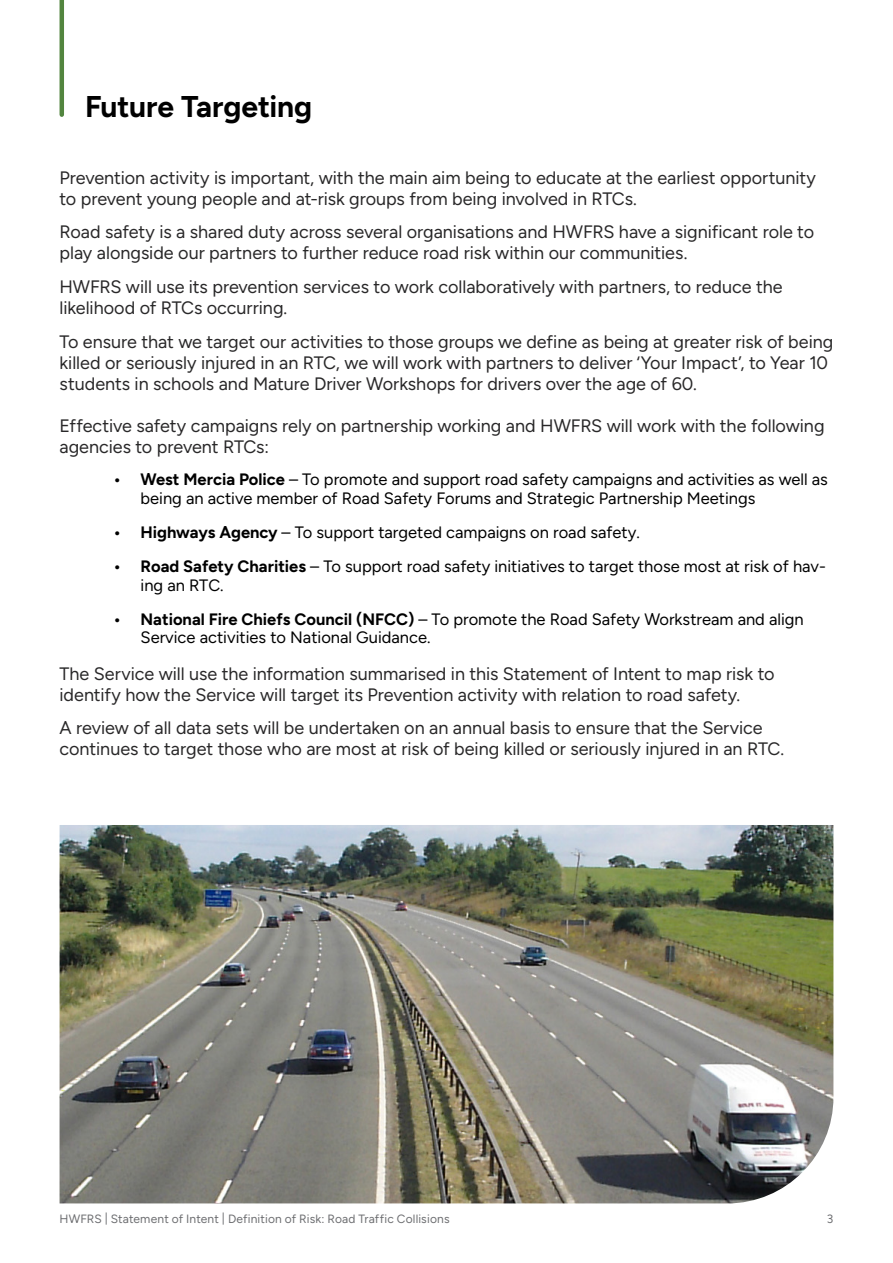
<style>
.page{position:relative;width:893px;height:1263px;background:#fff}
.page>*{position:absolute;margin:0;border:0;box-sizing:border-box;transform-origin:0 0}
.t1{font:700 30px "Figtree";letter-spacing:-.005em;color:#000}
.t2{font:18px/21px "Figtree";letter-spacing:-.005em;color:#292829}
.t3{font:16.5px/18.9px "Figtree";color:#000}
.t4{font:12px "Figtree";letter-spacing:.01em;color:#6d6e71}
.s1{font-weight:700}
</style>
<div class="page">
<hr style="left:60px;top:0;width:4px;height:115px;background:#52853f">
<img style="left:60px;top:825px;width:773px;height:378px">
<h1 class="t1" style="left:85px;top:88px;width:229px">Future Targeting</h1>
<p class="t2" style="left:60px;top:167px;width:758px">Prevention activity is important, with the main aim being to educate at the earliest opportunity to prevent young people and at-risk groups from being involved in RTCs.</p>
<p class="t2" style="left:60px;top:222px;width:756px">Road safety is a shared duty across several organisations and HWFRS have a significant role to play alongside our partners to further reduce road risk within our communities.</p>
<p class="t2" style="left:60px;top:276px;width:725px">HWFRS will use its prevention services to work collaboratively with partners, to reduce the likelihood of RTCs occurring.</p>
<p class="t2" style="left:60px;top:331px;width:775px">To ensure that we target our activities to those groups we define as being at greater risk of being killed or seriously injured in an RTC, we will work with partners to deliver ‘Your Impact’, to Year 10 students in schools and Mature Driver Workshops for drivers over the age of 60.</p>
<p class="t2" style="left:60px;top:415px;width:767px">Effective safety campaigns rely on partnership working and HWFRS will work with the following agencies to prevent RTCs:</p>
<p class="t3" style="left:141px;top:469px;width:689px;text-indent:-27px"><span class="s1">• West Mercia Police</span> – To promote and support road safety campaigns and activities as well as being an active member of Road Safety Forums and Strategic Partnership Meetings</p>
<p class="t3" style="left:114px;top:522px;width:528px"><span class="s1">• Highways Agency</span> – To support targeted campaigns on road safety.</p>
<p class="t3" style="left:141px;top:556px;width:687px;text-indent:-27px"><span class="s1">• Road Safety Charities</span> – To support road safety initiatives to target those most at risk of hav&shy;ing an RTC.</p>
<p class="t3" style="left:141px;top:609px;width:665px;text-indent:-27px"><span class="s1">• National Fire Chiefs Council (NFCC)</span> – To promote the Road Safety Workstream and align<br>Service activities to National Guidance.</p>
<p class="t2" style="left:60px;top:663px;width:716px">The Service will use the information summarised in this Statement of Intent to map risk to identify how the Service will target its Prevention activity with relation to road safety.</p>
<p class="t2" style="left:60px;top:717px;width:726px">A review of all data sets will be undertaken on an annual basis to ensure that the Service continues to target those who are most at risk of being killed or seriously injured in an RTC.</p>
<p class="t4" style="left:60px;top:1212px;width:392px">HWFRS | Statement of Intent | Definition of Risk: Road Traffic Collisions</p>
<p class="t4" style="left:827px;top:1212px;width:8px">3</p>
</div>
